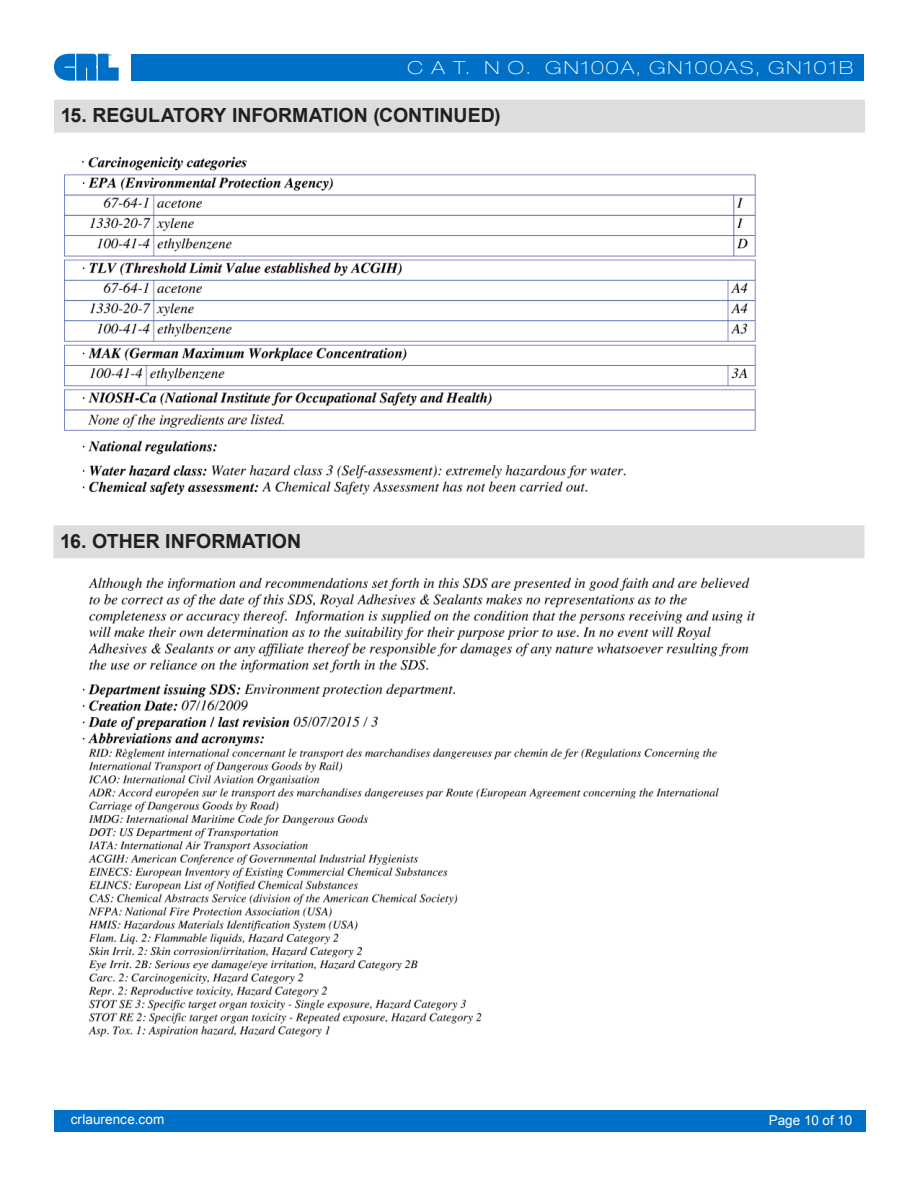
<style>
.page{position:relative;width:918px;height:1188px;background:#fff}
.page>*{position:absolute;margin:0;border:0;box-sizing:border-box;transform-origin:0 0}
.Heading_w_grey{font:700 19.5px "Arial";color:#231f20}
.t1{font:100 expanded 18px "Helvetica Neue";letter-spacing:.1em;color:#fff;scale:1.1 1}
.t2{font:13.5px "Arial";letter-spacing:.005em;color:#fff}
</style>
<div class="page">
<img style="left:64px;top:156px;width:692px;height:881px">
<div style="left:132px;top:54px;width:732px;height:27px;background:#0070c6"></div>
<div style="left:54px;top:1110px;width:811px;height:22px;background:#0070c6"></div>
<svg style="left:54px;top:54px;width:65px;height:27px"></svg>
<div style="left:53px;top:525px;width:812px;height:33px;background:#dcdddf"></div>
<div style="left:54px;top:100px;width:811px;height:33px;background:#dcdddf"></div>
<p class="t1" style="left:408px;top:57px;width:407px">C A T. N O. GN100A, GN100AS, GN101B</p>
<p class="Heading_w_grey" style="left:61px;top:102px;width:441px">15. REGULATORY INFORMATION (CONTINUED)</p>
<p class="Heading_w_grey" style="left:60px;top:528px;width:242px">16. OTHER INFORMATION</p>
<p class="t2" style="left:71px;top:1111px;width:95px">crlaurence.com</p>
<p class="t2" style="left:769px;top:1111px;width:85px">Page 10 of 10</p>
</div>
